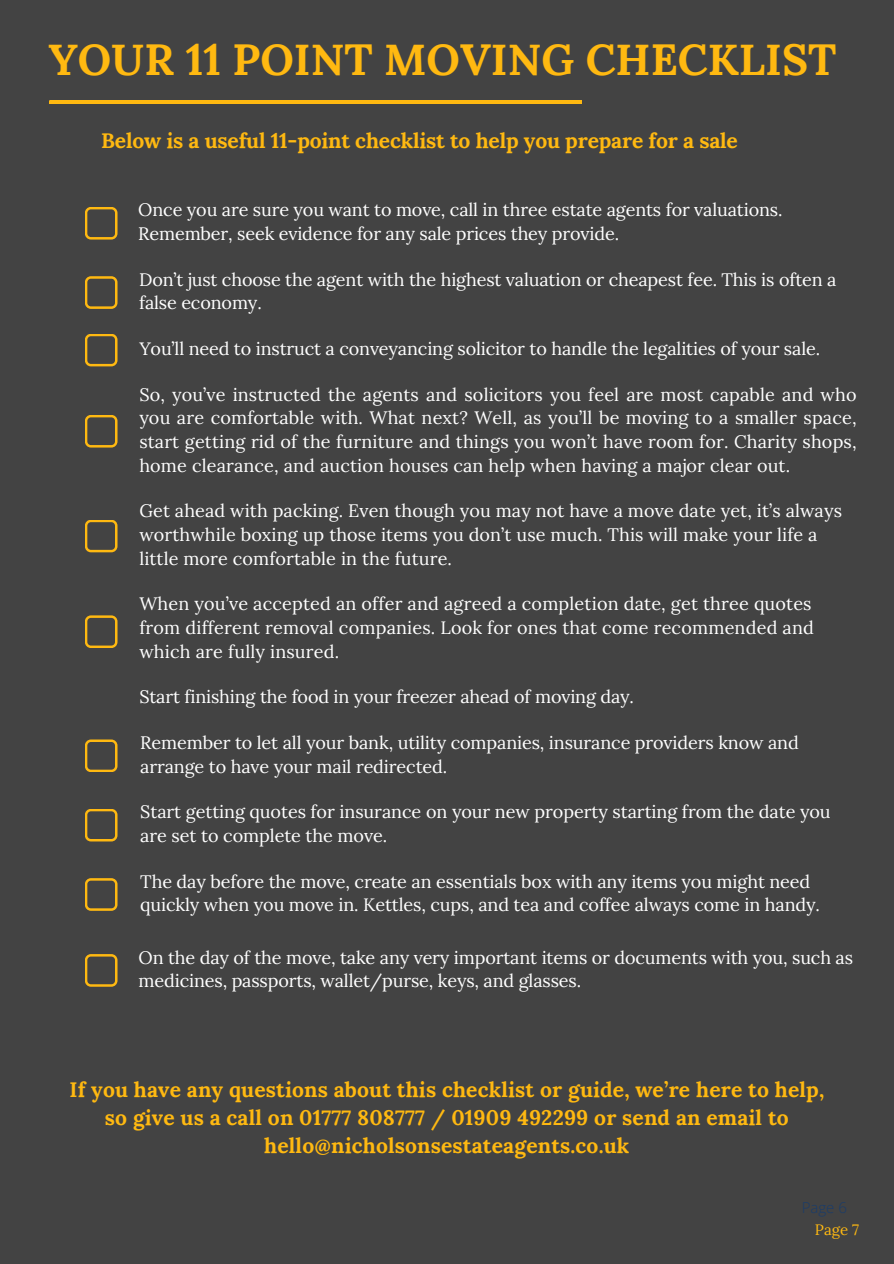
<style>
.page{position:relative;width:894px;height:1264px;background:#fff}
.page>*{position:absolute;margin:0;border:0;box-sizing:border-box;transform-origin:0 0}
.t1{font:700 43.5px "Lora";color:#ffb911}
.t2{font:700 21px/28.2px "Lora";letter-spacing:.01em;color:#ffb911;text-align:center}
.t3{font:700 21px "Lora";letter-spacing:-.01em;color:#ffb911}
.t4{font:18px/23.7px "Lora";letter-spacing:-.005em;color:#fff}
.t5{font:300 15px "Open Sans";color:#193c6b}
.t6{font:15px "Lora";color:#ffb911}
</style>
<div class="page">
<div style="left:0;top:0;width:893px;height:1263px;background:#434343"></div>
<svg style="left:85px;top:207px;width:32px;height:32px"></svg>
<svg style="left:85px;top:276px;width:32px;height:33px"></svg>
<svg style="left:85px;top:615px;width:32px;height:33px"></svg>
<svg style="left:85px;top:739px;width:32px;height:33px"></svg>
<svg style="left:85px;top:809px;width:32px;height:32px"></svg>
<svg style="left:85px;top:878px;width:32px;height:32px"></svg>
<hr style="left:50px;top:100px;width:531px;height:4px;background:#ffb911">
<svg style="left:85px;top:334px;width:32px;height:32px"></svg>
<svg style="left:85px;top:415px;width:32px;height:32px"></svg>
<svg style="left:85px;top:520px;width:32px;height:32px"></svg>
<svg style="left:85px;top:954px;width:32px;height:32px"></svg>
<h3 class="t1" style="left:49px;top:31px;width:789px">YOUR 11 POINT MOVING CHECKLIST</h3>
<p class="t3" style="left:101px;top:127px;width:638px">Below is a useful 11-point checklist to help you prepare for a sale</p>
<h2 class="t4" style="left:138px;top:198px;width:645px">Once you are sure you want to move, call in three estate agents for valuations.<br>Remember, seek evidence for any sale prices they provide.</h2>
<h3 class="t4" style="left:139px;top:267px;width:698px">Don’t just choose the agent with the highest valuation or cheapest fee. This is often a false economy.</h3>
<h3 class="t4" style="left:139px;top:337px;width:682px">You’ll need to instruct a conveyancing solicitor to handle the legalities of your sale.</h3>
<h3 class="t4" style="left:139px;top:382px;width:718px;text-align:justify">So, you’ve instructed the agents and solicitors you feel are most capable and who you are comfortable with. What next? Well, as you’ll be moving to a smaller space, start getting rid of the furniture and things you won’t have room for. Charity shops, home clearance, and auction houses can help when having a major clear out.</h3>
<h3 class="t4" style="left:139px;top:499px;width:704px">Get ahead with packing. Even though you may not have a move date yet, it’s always worthwhile boxing up those items you don’t use much. This will make your life a little more comfortable in the future.</h3>
<h3 class="t4" style="left:139px;top:592px;width:675px">When you’ve accepted an offer and agreed a completion date, get three quotes from different removal companies. Look for ones that come recommended and which are fully insured.</h3>
<h3 class="t4" style="left:139px;top:685px;width:496px">Start finishing the food in your freezer ahead of moving day.</h3>
<h3 class="t4" style="left:140px;top:730px;width:659px">Remember to let all your bank, utility companies, insurance providers know and arrange to have your mail redirected.</h3>
<h3 class="t4" style="left:140px;top:800px;width:691px">Start getting quotes for insurance on your new property starting from the date you are set to complete the move.</h3>
<h3 class="t4" style="left:140px;top:869px;width:681px">The day before the move, create an essentials box with any items you might need quickly when you move in. Kettles, cups, and tea and coffee always come in handy.</h3>
<h3 class="t4" style="left:138px;top:945px;width:715px">On the day of the move, take any very important items or documents with you, such as medicines, passports, wallet/purse, keys, and glasses.</h3>
<h2 class="t2" style="left:69px;top:1074px;width:756px">If you have any questions about this checklist or guide, we’re here to help, so give us a call on 01777 808777 / 01909 492299 or send an email to hello@nicholsonsestateagents.co.uk</h2>
<h1 class="t5" style="left:801px;top:1197px;width:47px">Page 6</h1>
<p class="t6" style="left:814px;top:1220px;width:46px">Page 7</p>
</div>
